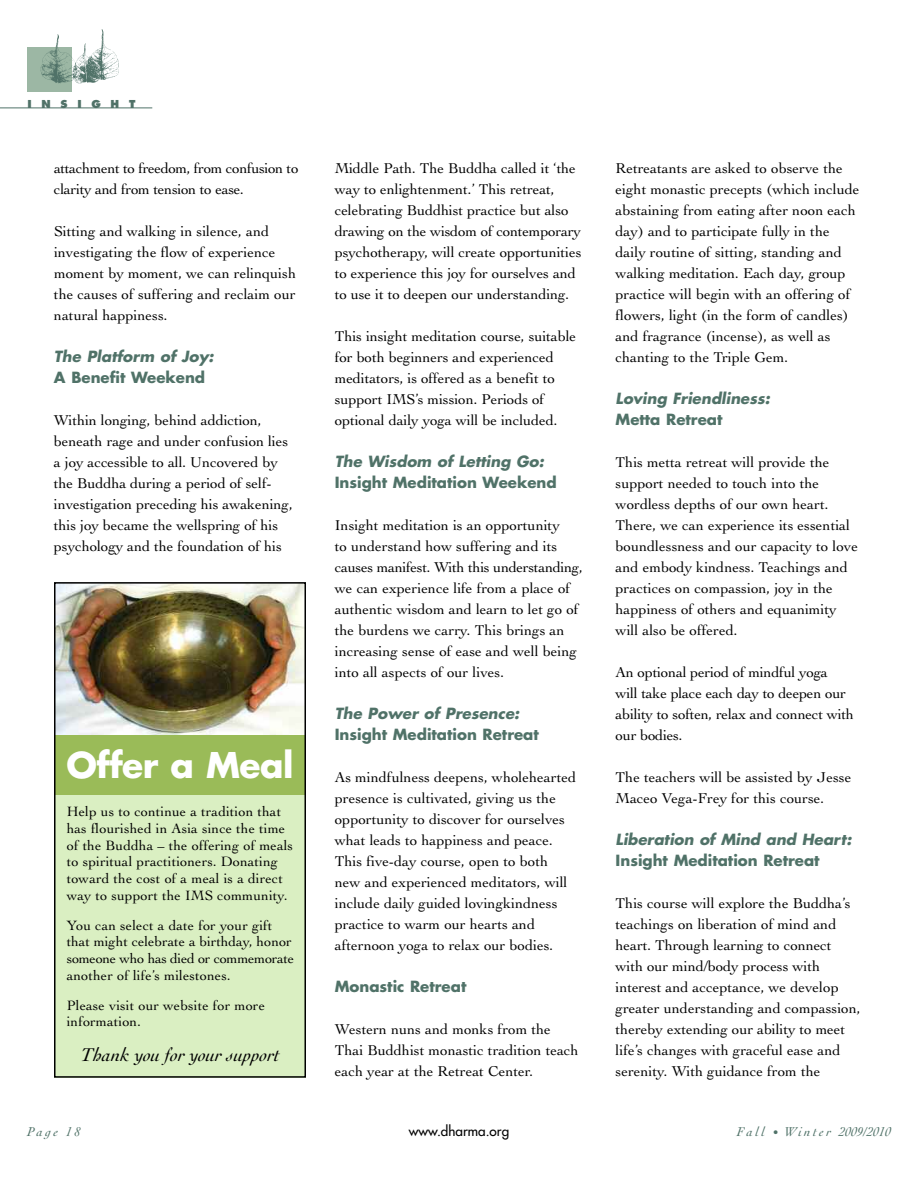
<style>
.page{position:relative;width:918px;height:1188px;background:#fff}
.page>*{position:absolute;margin:0;border:0;box-sizing:border-box;transform-origin:0 0}
.t1{font:700 34.5px "Futura";letter-spacing:-.015em;color:#fff}
.t2{font:italic 19.5px "Cochin";color:#000}
.t3{font:15px/21px "Cochin";color:#000}
.t4{font:700 15px "Futura";color:#507268}
.t5{font:italic 700 15px "Futura";color:#507268}
.t6{font:15px/21px "Cochin";letter-spacing:-.025em;color:#000}
.t7{font:14.25px/16.6px "Cochin";letter-spacing:.01em;color:#000}
.t8{font:italic 13.5px "Cochin";letter-spacing:.175em;color:#507268}
.t9{font:13.5px "Futura";color:#000}
.t10{font:800 10.65px "Futura";letter-spacing:.915em;color:#507268}
.s1{font-size:11.7px}
</style>
<div class="page">
<div style="left:54px;top:582px;width:252px;height:496px;background:#daefc2"></div>
<img style="left:57px;top:585px;width:246px;height:151px">
<div style="left:54px;top:736px;width:252px;height:59px;background:#9abb58"></div>
<div style="left:54px;top:582px;width:252px;height:496px;border:2px solid #000"></div>
<hr style="left:0;top:108px;width:152px;height:1px;background:#507268">
<div style="left:27px;top:47px;width:45px;height:45px;background:#9cb7a4"></div>
<img style="left:40px;top:30px;width:79px;height:53px">
<p class="t10" style="left:27px;top:99px;width:110px">INSIGHT</p>
<p class="t6" style="left:54px;top:159px;width:246px">attachment to freedom, from confusion to clarity and from tension to ease.</p>
<p class="t3" style="left:54px;top:222px;width:244px">Sitting and walking in silence, and investigating the flow of experience moment by moment, we can relinquish the causes of suffering and reclaim our natural happiness.</p>
<p class="t5" style="left:54px;top:349px;width:161px">The Platform of Joy:</p>
<p class="t4" style="left:54px;top:370px;width:153px">A Benefit Weekend</p>
<p class="t3" style="left:54px;top:411px;width:240px">Within longing, behind addiction, beneath rage and under confusion lies a joy accessible to all. Uncovered by the Buddha during a period of self&shy;investigation preceding his awakening, this joy became the wellspring of his psychology and the foundation of his</p>
<h1 class="t1" style="left:66px;top:749px;width:229px">Offer a Meal</h1>
<p class="t7" style="left:67px;top:805px;width:228px">Help us to continue a tradition that has flourished in Asia since the time of the Buddha – the offering of meals to spiritual practitioners. Donating toward the cost of a meal is a direct way to support the IMS community.</p>
<p class="t7" style="left:67px;top:918px;width:229px">You can select a date for your gift that might celebrate a birthday, honor someone who has died or commemorate another of life’s milestones.</p>
<p class="t7" style="left:67px;top:998px;width:200px">Please visit our website for more information.</p>
<h2 class="t2" style="left:81px;top:1047px;width:201px">Thank you for your support</h2>
<p class="t3" style="left:335px;top:159px;width:248px">Middle Path. The Buddha called it ‘the way to enlightenment.’ This retreat, celebrating Buddhist practice but also drawing on the wisdom of contemporary psychotherapy, will create opportunities to experience this joy for ourselves and to use it to deepen our understanding.</p>
<p class="t3" style="left:335px;top:327px;width:243px">This insight meditation course, suitable for both beginners and experienced meditators, is offered as a benefit to support IMS’s mission. Periods of optional daily yoga will be included.</p>
<p class="t5" style="left:335px;top:454px;width:211px">The Wisdom of Letting Go:</p>
<p class="t4" style="left:335px;top:475px;width:223px">Insight Meditation Weekend</p>
<p class="t3" style="left:335px;top:516px;width:250px">Insight meditation is an opportunity<br>to understand how suffering and its causes manifest. With this understanding, we can experience life from a place of authentic wisdom and learn to let go of the burdens we carry. This brings an increasing sense of ease and well being into all aspects of our lives.</p>
<p class="t5" style="left:335px;top:706px;width:186px">The Power of Presence:</p>
<p class="t4" style="left:335px;top:727px;width:206px">Insight Meditation Retreat</p>
<p class="t3" style="left:335px;top:768px;width:243px">As mindfulness deepens, wholehearted presence is cultivated, giving us the opportunity to discover for ourselves what leads to happiness and peace.<br>This five-day course, open to both new and experienced meditators, will include daily guided lovingkindness practice to warm our hearts and afternoon yoga to relax our bodies.</p>
<p class="t4" style="left:335px;top:979px;width:133px">Monastic Retreat</p>
<p class="t3" style="left:335px;top:1020px;width:245px">Western nuns and monks from the<br>Thai Buddhist monastic tradition teach each year at the Retreat Center.</p>
<p class="t3" style="left:616px;top:159px;width:245px">Retreatants are asked to observe the eight monastic precepts (which include abstaining from eating after noon each day) and to participate fully in the daily routine of sitting, standing and walking meditation. Each day, group practice will begin with an offering of flowers, light (in the form of candles) and fragrance (incense), as well as chanting to the Triple Gem.</p>
<p class="t5" style="left:616px;top:391px;width:156px">Loving Friendliness:</p>
<p class="t4" style="left:616px;top:412px;width:108px">Metta Retreat</p>
<p class="t3" style="left:616px;top:453px;width:244px">This metta retreat will provide the support needed to touch into the wordless depths of our own heart.<br>There, we can experience its essential boundlessness and our capacity to love and embody kindness. Teachings and practices on compassion, joy in the happiness of others and equanimity will also be offered.</p>
<p class="t3" style="left:616px;top:663px;width:240px">An optional period of mindful yoga<br>will take place each day to deepen our ability to soften, relax and connect with our bodies.</p>
<p class="t3" style="left:616px;top:768px;width:237px">The teachers will be assisted by Jesse<br>Maceo Vega-Frey for this course.</p>
<p class="t5" style="left:616px;top:832px;width:237px">Liberation of Mind and Heart:</p>
<p class="t4" style="left:616px;top:853px;width:206px">Insight Meditation Retreat</p>
<p class="t3" style="left:616px;top:894px;width:246px">This course will explore the Buddha’s teachings on liberation of mind and heart. Through learning to connect with our mind/body process with interest and acceptance, we develop greater understanding and compassion, thereby extending our ability to meet life’s changes with graceful ease and serenity. With guidance from the</p>
<p class="t8" style="left:27px;top:1126px;width:55px">Page 18</p>
<p class="t9" style="left:409px;top:1124px;width:102px">www.dharma.org</p>
<p class="t8" style="left:737px;top:1126px;width:156px">Fall <span class="s1">•</span> Winter 2009/2010</p>
</div>
